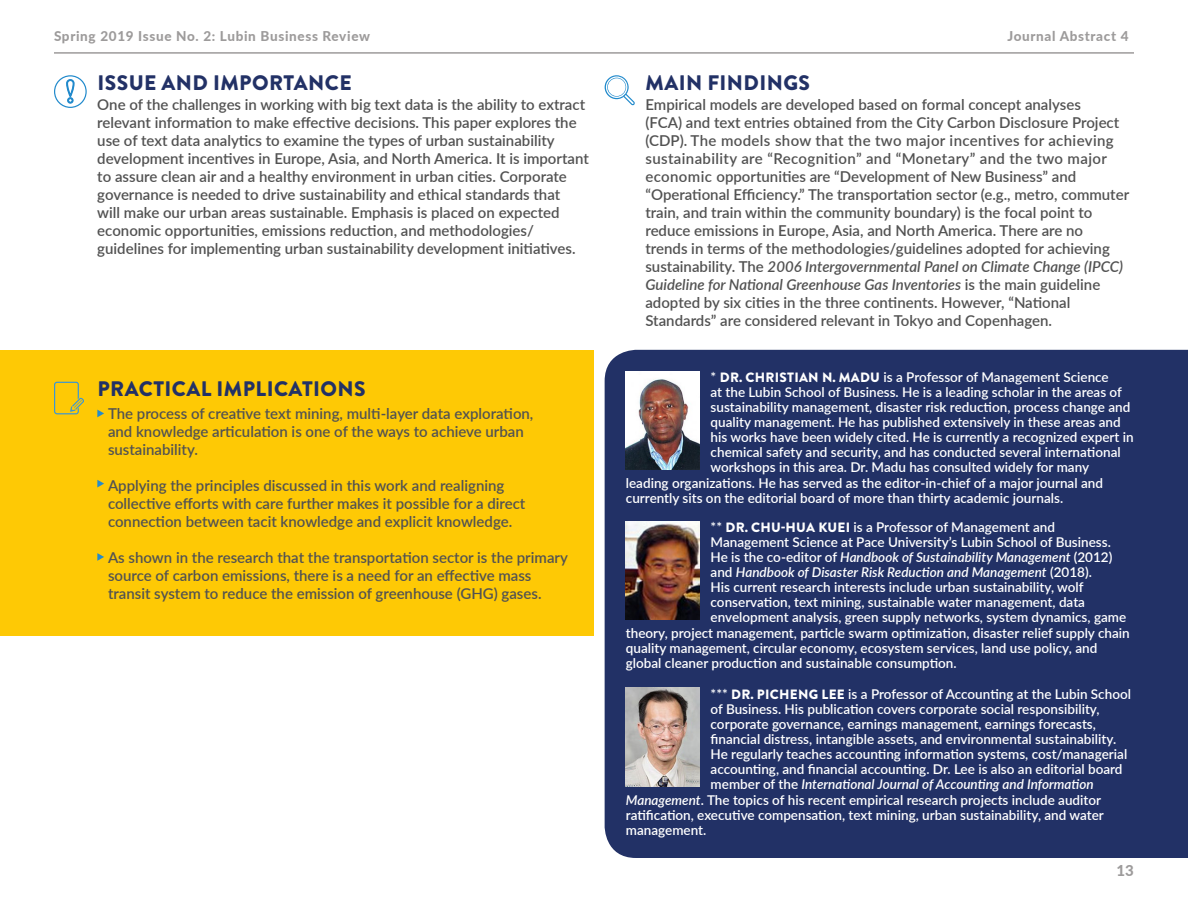
<style>
.page{position:relative;width:1188px;height:918px;background:#fff}
.page>*{position:absolute;margin:0;border:0;box-sizing:border-box;transform-origin:0 0}
.t1{font:900 21px "Brandon Grotesque";letter-spacing:.02em;color:#223166}
.t2{font:600 15px/18px "Lato";color:#525252}
.t3{font:800 15px "Lato";color:#9d9b9b}
.t4{font:600 13.5px "Lato";color:#fff}
.t5{font:italic 600 13.5px "Lato";color:#fff}
.t6{font:800 13.5px "Lato";letter-spacing:.05em;color:#9d9b9b}
.s1{font-style:italic}
.s2{font-family:"Brandon Grotesque";font-weight:900}
.s3{font-style:normal}
</style>
<div class="page">
<svg style="left:54px;top:75px;width:33px;height:33px"></svg>
<svg style="left:605px;top:75px;width:30px;height:30px"></svg>
<div style="left:0;top:350px;width:593px;height:286px;background:#fec905"></div>
<svg style="left:54px;top:382px;width:30px;height:32px"></svg>
<svg style="left:97px;top:410px;width:7px;height:7px"></svg>
<svg style="left:97px;top:480px;width:7px;height:7px"></svg>
<svg style="left:97px;top:553px;width:7px;height:8px"></svg>
<hr style="left:54px;top:52px;width:1080px;height:2px;background:#9d9b9b">
<div style="left:605px;top:350px;width:583px;height:508px;background:#223166"></div>
<img style="left:626px;top:371px;width:74px;height:98px">
<img style="left:626px;top:521px;width:74px;height:98px">
<img style="left:626px;top:688px;width:74px;height:98px">
<p class="t6" style="left:54px;top:26px;width:318px">Spring 2019 Issue No. 2: Lubin Business Review</p>
<p class="t1" style="left:97px;top:68px;width:256px">ISSUE AND IMPORTANCE</p>
<p class="t2" style="left:97px;top:95px;width:493px">One of the challenges in working with big text data is the ability to extract relevant information to make effective decisions. This paper explores the use of text data analytics to examine the types of urban sustainability development incentives in Europe, Asia, and North America. It is important to assure clean air and a healthy environment in urban cities. Corporate governance is needed to drive sustainability and ethical standards that<br>will make our urban areas sustainable. Emphasis is placed on expected economic opportunities, emissions reduction, and methodologies/ guidelines for implementing urban sustainability development initiatives.</p>
<p class="t1" style="left:97px;top:374px;width:270px">PRACTICAL IMPLICATIONS</p>
<p class="t2" style="left:108px;top:404px;width:427px">The process of creative text mining, multi-layer data exploration, and knowledge articulation is one of the ways to achieve urban sustainability.</p>
<p class="t2" style="left:108px;top:476px;width:419px">Applying the principles discussed in this work and realigning collective efforts with care further makes it possible for a direct connection between tacit knowledge and explicit knowledge.</p>
<p class="t2" style="left:108px;top:548px;width:461px">As shown in the research that the transportation sector is the primary source of carbon emissions, there is a need for an effective mass transit system to reduce the emission of greenhouse (GHG) gases.</p>
<p class="t6" style="left:1007px;top:26px;width:123px">Journal Abstract 4</p>
<p class="t1" style="left:646px;top:68px;width:166px">MAIN FINDINGS</p>
<p class="t2" style="left:645px;top:95px;width:485px">Empirical models are developed based on formal concept analyses<br>(FCA) and text entries obtained from the City Carbon Disclosure Project (CDP). The models show that the two major incentives for achieving sustainability are “Recognition” and “Monetary” and the two major economic opportunities are “Development of New Business” and “Operational Efficiency.” The transportation sector (e.g., metro, commuter train, and train within the community boundary) is the focal point to reduce emissions in Europe, Asia, and North America. There are no<br>trends in terms of the methodologies/guidelines adopted for achieving sustainability. The <span class="s1">2006 Intergovernmental Panel on Climate Change (IPCC)<br>Guideline for National Greenhouse Gas Inventories</span> is the main guideline adopted by six cities in the three continents. However, “National Standards” are considered relevant in Tokyo and Copenhagen.</p>
<p class="t4" style="left:711px;top:367px;width:400px">* <span class="s2">DR. CHRISTIAN N. MADU</span> is a Professor of Management Science</p>
<p class="t4" style="left:711px;top:382px;width:413px">at the Lubin School of Business. He is a leading scholar in the areas of</p>
<p class="t4" style="left:711px;top:397px;width:421px">sustainability management, disaster risk reduction, process change and</p>
<p class="t4" style="left:711px;top:412px;width:412px">quality management. He has published extensively in these areas and</p>
<p class="t4" style="left:711px;top:427px;width:425px">his works have been widely cited. He is currently a recognized expert in</p>
<p class="t4" style="left:711px;top:442px;width:412px">chemical safety and security, and has conducted several international</p>
<p class="t4" style="left:711px;top:457px;width:380px">workshops in this area. Dr. Madu has consulted widely for many</p>
<p class="t4" style="left:626px;top:473px;width:479px">leading organizations. He has served as the editor-in-chief of a major journal and</p>
<p class="t4" style="left:626px;top:488px;width:439px">currently sits on the editorial board of more than thirty academic journals.</p>
<p class="t4" style="left:711px;top:517px;width:346px">** <span class="s2">DR. CHU-HUA KUEI</span> is a Professor of Management and</p>
<p class="t4" style="left:711px;top:532px;width:402px">Management Science at Pace University’s Lubin School of Business.</p>
<p class="t5" style="left:711px;top:547px;width:403px"><span class="s3">He is the co-editor of</span> Handbook of Sustainability Management <span class="s3">(2012)</span></p>
<p class="t5" style="left:711px;top:562px;width:383px"><span class="s3">and</span> Handbook of Disaster Risk Reduction and Management <span class="s3">(2018).</span></p>
<p class="t4" style="left:711px;top:577px;width:375px">His current research interests include urban sustainability, wolf</p>
<p class="t4" style="left:711px;top:592px;width:376px">conservation, text mining, sustainable water management, data</p>
<p class="t4" style="left:711px;top:607px;width:417px">envelopment analysis, green supply networks, system dynamics, game</p>
<p class="t4" style="left:626px;top:623px;width:505px">theory, project management, particle swarm optimization, disaster relief supply chain</p>
<p class="t4" style="left:626px;top:638px;width:473px">quality management, circular economy, ecosystem services, land use policy, and</p>
<p class="t4" style="left:626px;top:653px;width:332px">global cleaner production and sustainable consumption.</p>
<p class="t4" style="left:711px;top:684px;width:422px">*** <span class="s2">DR. PICHENG LEE</span> is a Professor of Accounting at the Lubin School</p>
<p class="t4" style="left:711px;top:699px;width:390px">of Business. His publication covers corporate social responsibility,</p>
<p class="t4" style="left:711px;top:714px;width:387px">corporate governance, earnings management, earnings forecasts,</p>
<p class="t4" style="left:711px;top:729px;width:407px">financial distress, intangible assets, and environmental sustainability.</p>
<p class="t4" style="left:711px;top:744px;width:418px">He regularly teaches accounting information systems, cost/managerial</p>
<p class="t4" style="left:711px;top:759px;width:413px">accounting, and financial accounting. Dr. Lee is also an editorial board</p>
<p class="t5" style="left:711px;top:774px;width:384px"><span class="s3">member of the</span> International Journal of Accounting and Information</p>
<p class="t4" style="left:626px;top:790px;width:477px"><span class="s1">Management</span>. The topics of his recent empirical research projects include auditor</p>
<p class="t4" style="left:626px;top:805px;width:480px">ratification, executive compensation, text mining, urban sustainability, and water</p>
<p class="t4" style="left:626px;top:820px;width:82px">management.</p>
<p class="t3" style="left:1117px;top:859px;width:19px">13</p>
</div>
